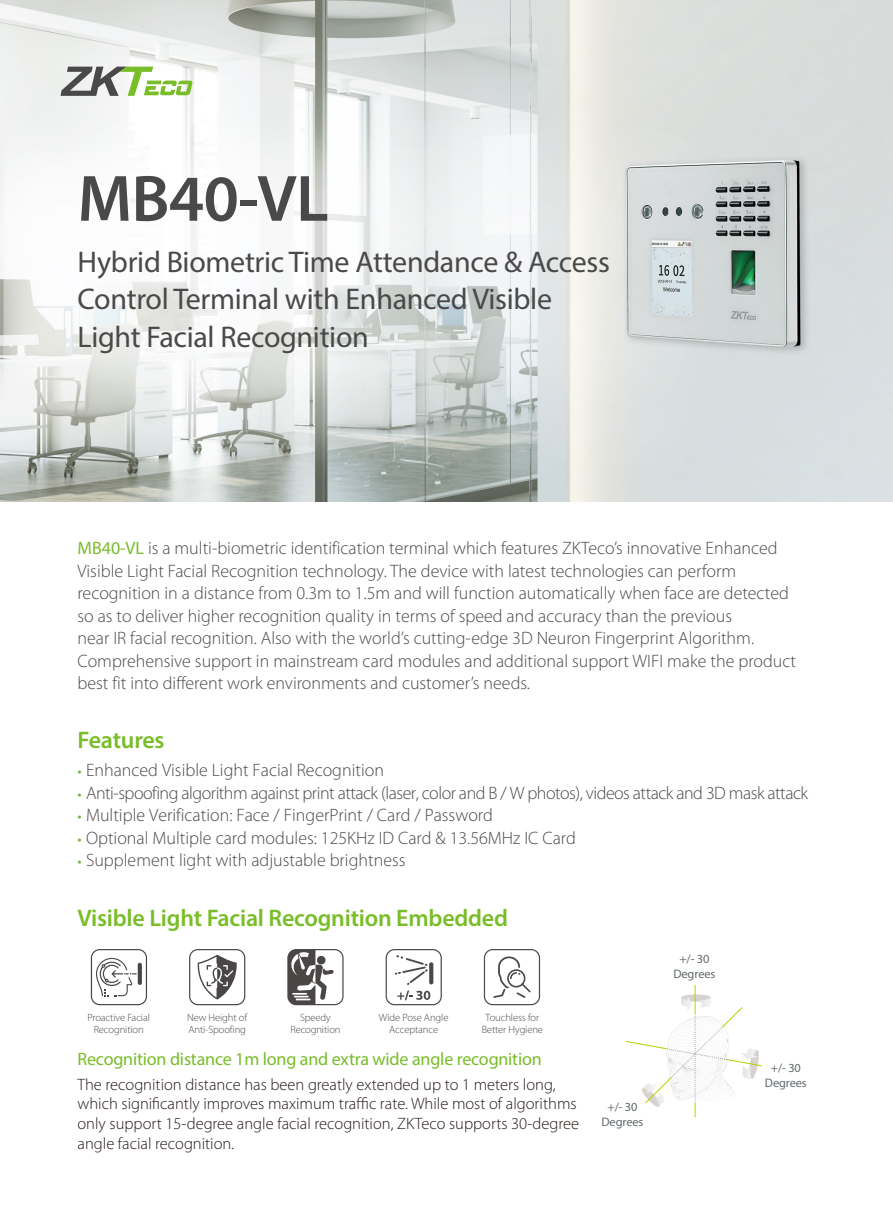
<style>
.page{position:relative;width:893px;height:1212px;background:#fff}
.page>*{position:absolute;margin:0;border:0;box-sizing:border-box;transform-origin:0 0}
.t1{font:600 66px "Myriad Pro";letter-spacing:-.01em;color:#4a494a}
.t2{font:30px/37.5px "Myriad Pro";letter-spacing:-.01em;color:#4a494a}
.t3{font:600 24px "Myriad Pro";letter-spacing:-.01em;color:#79bd29}
.t4{font:300 18px/22.5px "Myriad Pro";color:#4a494a}
.t5{font:300 18px "Myriad Pro";letter-spacing:-.03em;color:#4a494a}
.t6{font:18px "Myriad Pro";letter-spacing:-.01em;color:#79bd29}
.t7{font:300 16.5px/19.8px "Myriad Pro";color:#231916}
.t8{font:12.3px/14.9px "Myriad Pro";letter-spacing:-.01em;color:#636a6d;text-align:center}
.t9{font:300 10.5px/11.9px "Myriad Pro";letter-spacing:-.01em;color:#4a494a;text-align:center}
.s1{font-weight:400;color:#79bd29}
.s2{font-weight:400;font-size:15px;color:#75b845}
</style>
<div class="page">
<img style="left:0;top:0;width:893px;height:502px">
<svg style="left:61px;top:67px;width:131px;height:29px"></svg>
<svg style="left:626px;top:985px;width:136px;height:132px"></svg>
<svg style="left:91px;top:949px;width:56px;height:56px"></svg>
<svg style="left:189px;top:949px;width:56px;height:56px"></svg>
<svg style="left:287px;top:949px;width:57px;height:56px"></svg>
<svg style="left:386px;top:949px;width:56px;height:56px"></svg>
<svg style="left:484px;top:949px;width:56px;height:56px"></svg>
<h1 class="t1" style="left:78px;top:157px;width:253px">MB40-VL</h1>
<h2 class="t2" style="left:78px;top:242px;width:534px">Hybrid Biometric Time Attendance &amp; Access<br>Control Terminal with Enhanced Visible<br>Light Facial Recognition</h2>
<p class="t4" style="left:78px;top:537px;width:720px"><span class="s1">MB40-VL</span> is a multi-biometric identification terminal which features ZKTeco’s innovative Enhanced Visible Light Facial Recognition technology. The device with latest technologies can perform recognition in a distance from 0.3m to 1.5m and will function automatically when face are detected so as to deliver higher recognition quality in terms of speed and accuracy than the previous<br>near IR facial recognition. Also with the world’s cutting-edge 3D Neuron Fingerprint Algorithm.<br>Comprehensive support in mainstream card modules and additional support WIFI make the product best fit into different work environments and customer’s needs.</p>
<h3 class="t3" style="left:78px;top:724px;width:89px">Features</h3>
<p class="t4" style="left:78px;top:759px;width:308px"><span class="s2">•</span> Enhanced Visible Light Facial Recognition</p>
<p class="t5" style="left:78px;top:782px;width:732px"><span class="s2">•</span> Anti-spoofing algorithm against print attack (laser, color and B / W photos), videos attack and 3D mask attack</p>
<p class="t4" style="left:78px;top:804px;width:417px"><span class="s2">•</span> Multiple Verification: Face / FingerPrint / Card / Password</p>
<p class="t4" style="left:78px;top:826px;width:500px"><span class="s2">•</span> Optional Multiple card modules: 125KHz ID Card &amp; 13.56MHz IC Card</p>
<p class="t4" style="left:78px;top:849px;width:329px"><span class="s2">•</span> Supplement light with adjustable brightness</p>
<h3 class="t3" style="left:78px;top:903px;width:432px">Visible Light Facial Recognition Embedded</h3>
<p class="t9" style="left:87px;top:1011px;width:64px">Proactive Facial<br>Recognition</p>
<p class="t9" style="left:187px;top:1011px;width:61px;text-align:left">New Height of<br>Anti-Spoofing</p>
<p class="t9" style="left:290px;top:1011px;width:52px">Speedy<br>Recognition</p>
<p class="t9" style="left:379px;top:1011px;width:71px">Wide Pose Angle<br>Acceptance</p>
<p class="t9" style="left:482px;top:1011px;width:63px">Touchless for<br>Better Hygiene</p>
<p class="t6" style="left:78px;top:1048px;width:466px">Recognition distance 1m long and extra wide angle recognition</p>
<p class="t7" style="left:78px;top:1074px;width:503px">The recognition distance has been greatly extended up to 1 meters long, which significantly improves maximum traffic rate. While most of algorithms only support 15-degree angle facial recognition, ZKTeco supports 30-degree angle facial recognition.</p>
<p class="t8" style="left:601px;top:1099px;width:43px">+/- 30<br>Degrees</p>
<p class="t8" style="left:673px;top:951px;width:43px">+/- 30<br>Degrees</p>
<p class="t8" style="left:765px;top:1060px;width:43px">+/- 30<br>Degrees</p>
</div>
